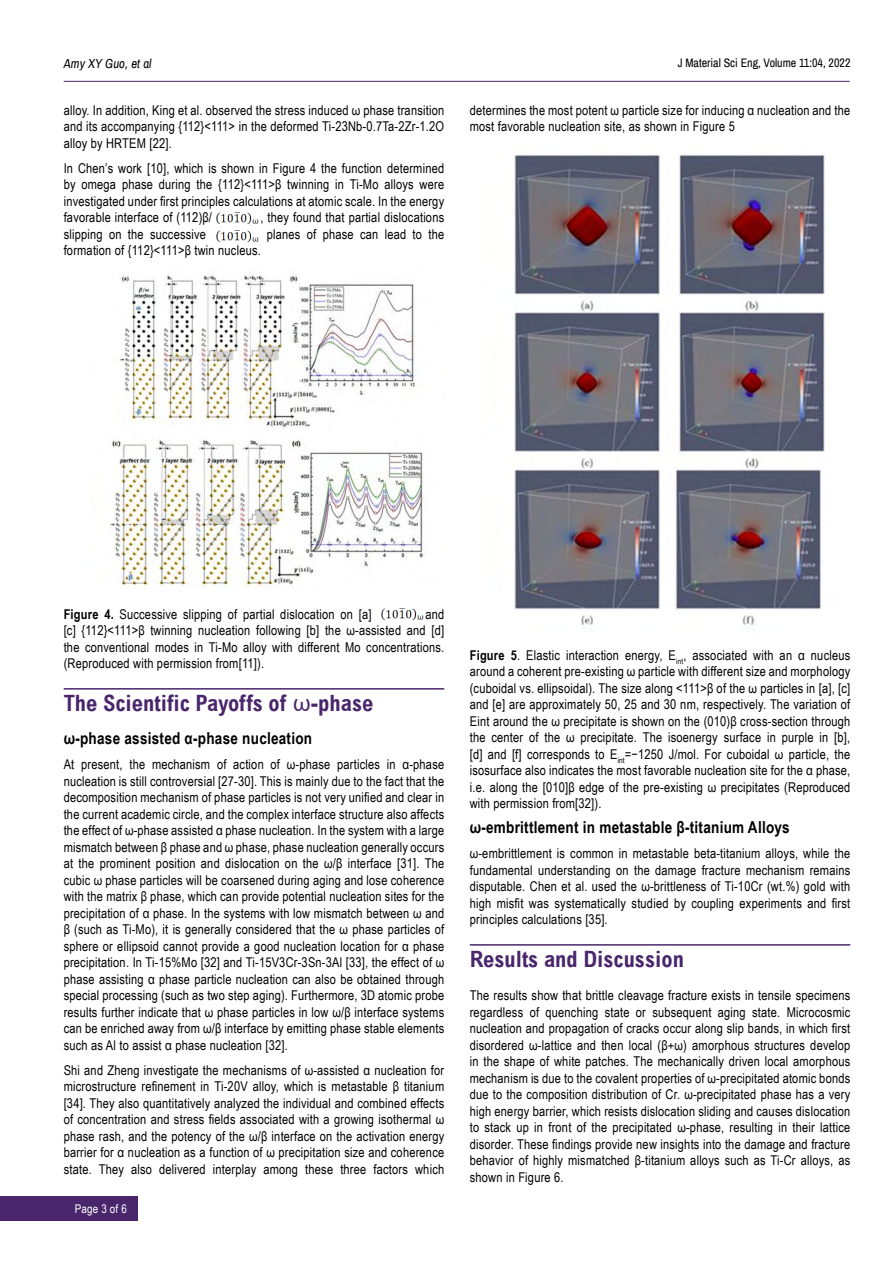
<style>
.page{position:relative;width:893px;height:1263px;background:#fff}
.page>*{position:absolute;margin:0;border:0;box-sizing:border-box;transform-origin:0 0}
.t1{font:700 condensed 22.5px "Arial";color:#49266c}
.t2{font:700 16.5px "Arial Narrow";letter-spacing:.015em;color:#000}
.t3{font:13.5px/16.5px "Arial Narrow";letter-spacing:.015em;color:#000;text-align:justify}
.t4{font:italic 12.75px "Archivo Narrow";letter-spacing:.01em;color:#000}
.t5{font:12px "Archivo Narrow";color:#000}
.t6{font:12px "Arial Narrow";letter-spacing:.015em;color:#fff}
.s1{font-weight:700}
.s2{font-weight:400;font-stretch:normal}
</style>
<div class="page">
<hr style="left:64px;top:81px;width:786px;height:1px;background:#49266c">
<div style="left:0;top:1196px;width:137px;height:24px;background:#49266c"></div>
<hr style="left:64px;top:688px;width:380px;height:2px;background:#49266c">
<img style="left:216px;top:212px;width:43px;height:31px">
<img style="left:110px;top:274px;width:315px;height:314px">
<img style="left:381px;top:608px;width:43px;height:13px">
<hr style="left:470px;top:944px;width:380px;height:2px;background:#49266c">
<img style="left:514px;top:155px;width:311px;height:470px">
<p class="t4" style="left:64px;top:54px;width:89px">Amy XY Guo, et al</p>
<p class="t5" style="left:678px;top:54px;width:174px">J Material Sci Eng, Volume 11:04, 2022</p>
<p class="t3" style="left:64px;top:101px;width:382px">alloy. In addition, King et al. observed the stress induced ω phase transition and its accompanying {112}&lt;111&gt; in the deformed Ti-23Nb-0.7Ta-2Zr-1.2O alloy by HRTEM [22].</p>
<p class="t3" style="left:64px;top:159px;width:382px">In Chen’s work [10], which is shown in Figure 4 the function determined by omega phase during the {112}&lt;111&gt;β twinning in Ti-Mo alloys were investigated under first principles calculations at atomic scale. In the energy favorable interface of (112)β/</p>
<p class="t3" style="left:470px;top:101px;width:382px">determines the most potent ω particle size for inducing α nucleation and the most favorable nucleation site, as shown in Figure 5</p>
<p class="t3" style="left:260px;top:209px;width:185px">, they found that partial dislocations</p>
<p class="t3" style="left:64px;top:225px;width:144px">slipping on the successive</p>
<p class="t3" style="left:267px;top:225px;width:179px">planes of phase can lead to the</p>
<p class="t3" style="left:64px;top:242px;width:199px">formation of {112}&lt;111&gt;β twin nucleus.</p>
<p class="t3" style="left:64px;top:605px;width:309px"><span class="s1">Figure 4.</span> Successive slipping of partial dislocation on [a]</p>
<p class="t3" style="left:64px;top:605px;width:382px;text-indent:362px">and [c] {112}&lt;111&gt;β twinning nucleation following [b] the ω-assisted and [d] the conventional modes in Ti-Mo alloy with different Mo concentrations. (Reproduced with permission from[11]).</p>
<h1 class="t1" style="left:64px;top:690px;width:311px">The Scientific Payoffs of <span class="s2">ω</span>-phase</h1>
<p class="t2" style="left:64px;top:726px;width:250px">ω-phase assisted α-phase nucleation</p>
<p class="t3" style="left:64px;top:756px;width:382px">At present, the mechanism of action of ω-phase particles in α-phase nucleation is still controversial [27-30]. This is mainly due to the fact that the decomposition mechanism of phase particles is not very unified and clear in the current academic circle, and the complex interface structure also affects the effect of ω-phase assisted α phase nucleation. In the system with a large mismatch between β phase and ω phase, phase nucleation generally occurs at the prominent position and dislocation on the ω/β interface [31]. The cubic ω phase particles will be coarsened during aging and lose coherence with the matrix β phase, which can provide potential nucleation sites for the precipitation of α phase. In the systems with low mismatch between ω and β (such as Ti-Mo), it is generally considered that the ω phase particles of sphere or ellipsoid cannot provide a good nucleation location for α phase precipitation. In Ti-15%Mo [32] and Ti-15V3Cr-3Sn-3Al [33], the effect of ω phase assisting α phase particle nucleation can also be obtained through special processing (such as two step aging). Furthermore, 3D atomic probe results further indicate that ω phase particles in low ω/β interface systems can be enriched away from ω/β interface by emitting phase stable elements such as Al to assist α phase nucleation [32].</p>
<p class="t3" style="left:64px;top:1061px;width:382px">Shi and Zheng investigate the mechanisms of ω-assisted α nucleation for microstructure refinement in Ti-20V alloy, which is metastable β titanium [34]. They also quantitatively analyzed the individual and combined effects of concentration and stress fields associated with a growing isothermal ω phase rash, and the potency of the ω/β interface on the activation energy barrier for α nucleation as a function of ω precipitation size and coherence state. They also delivered interplay among these three factors which</p>
<p class="t6" style="left:75px;top:1199px;width:54px">Page 3 of 6</p>
<p class="t3" style="left:470px;top:646px;width:382px"><span class="s1">Figure 5</span>. Elastic interaction energy, E<sub>int</sub>, associated with an α nucleus around a coherent pre-existing ω particle with different size and morphology (cuboidal vs. ellipsoidal). The size along &lt;111&gt;β of the ω particles in [a], [c] and [e] are approximately 50, 25 and 30 nm, respectively. The variation of Eint around the ω precipitate is shown on the (010)β cross-section through the center of the ω precipitate. The isoenergy surface in purple in [b], [d] and [f] corresponds to E<sub>int</sub>=−1250 J/mol. For cuboidal ω particle, the isosurface also indicates the most favorable nucleation site for the α phase, i.e. along the [010]β edge of the pre-existing ω precipitates (Reproduced with permission from[32]).</p>
<p class="t2" style="left:470px;top:815px;width:322px">ω-embrittlement in metastable β-titanium Alloys</p>
<p class="t3" style="left:470px;top:845px;width:382px">ω-embrittlement is common in metastable beta-titanium alloys, while the fundamental understanding on the damage fracture mechanism remains disputable. Chen et al. used the ω-brittleness of Ti-10Cr (wt.%) gold with high misfit was systematically studied by coupling experiments and first principles calculations [35].</p>
<h1 class="t1" style="left:470px;top:946px;width:216px">Results and Discussion</h1>
<p class="t3" style="left:470px;top:987px;width:382px">The results show that brittle cleavage fracture exists in tensile specimens regardless of quenching state or subsequent aging state. Microcosmic nucleation and propagation of cracks occur along slip bands, in which first disordered ω-lattice and then local (β+ω) amorphous structures develop in the shape of white patches. The mechanically driven local amorphous mechanism is due to the covalent properties of ω-precipitated atomic bonds due to the composition distribution of Cr. ω-precipitated phase has a very high energy barrier, which resists dislocation sliding and causes dislocation to stack up in front of the precipitated ω-phase, resulting in their lattice disorder. These findings provide new insights into the damage and fracture behavior of highly mismatched β-titanium alloys such as Ti-Cr alloys, as shown in Figure 6.</p>
</div>
